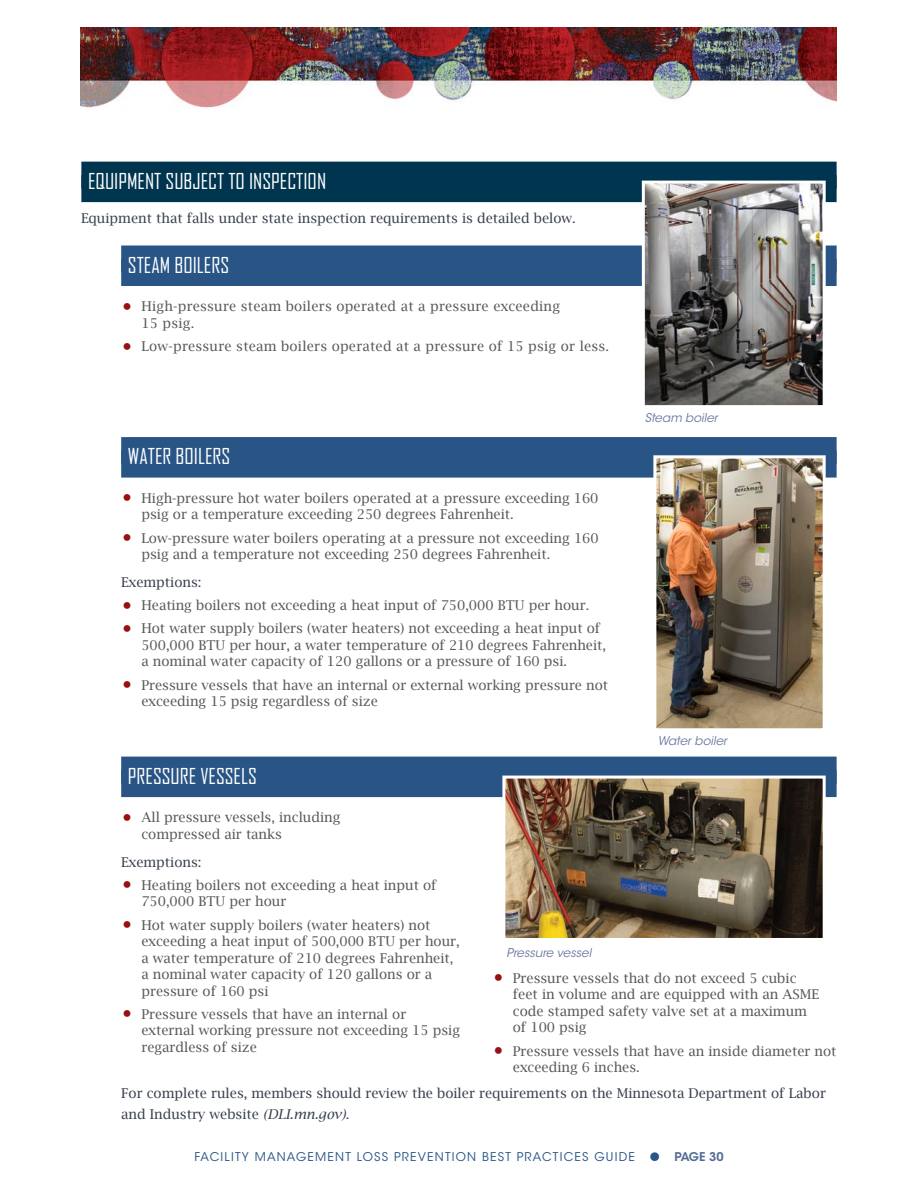
<style>
.page{position:relative;width:918px;height:1188px;background:#fff}
.page>*{position:absolute;margin:0;border:0;box-sizing:border-box;transform-origin:0 0}
.Subsection_Blue_Rule{font:21px "Agency FB";color:#fff}
.t1{font:13.5px/16.5px "Lucida Bright";color:#57585a}
.t2{font:13.5px/21px "Lucida Bright";color:#373f4d}
.t3{font:12px "ITC Avant Garde Std";letter-spacing:.1em;color:#285486}
.t4{font:italic 12px "ITC Avant Garde Std";color:#69779f}
.t5{font:600 12px "ITC Avant Garde Std";letter-spacing:-.025em;color:#546b96}
.s1{font-style:italic}
</style>
<div class="page">
<img style="left:81px;top:27px;width:756px;height:81px">
<div style="left:81px;top:162px;width:756px;height:27px;background:#003550"></div>
<div style="left:81px;top:175px;width:756px;height:27px;background:#003550"></div>
<div style="left:121px;top:246px;width:716px;height:27px;background:#285486"></div>
<div style="left:121px;top:259px;width:716px;height:27px;background:#285486"></div>
<div style="left:121px;top:437px;width:716px;height:27px;background:#285486"></div>
<div style="left:121px;top:451px;width:716px;height:27px;background:#285486"></div>
<img style="left:646px;top:185px;width:176px;height:219px">
<div style="left:642px;top:181px;width:184px;height:227px;border:3px solid #fff"></div>
<img style="left:657px;top:459px;width:165px;height:268px">
<div style="left:653px;top:455px;width:173px;height:276px;border:3px solid #fff"></div>
<div style="left:121px;top:757px;width:716px;height:27px;background:#285486"></div>
<div style="left:121px;top:770px;width:716px;height:27px;background:#285486"></div>
<img style="left:506px;top:780px;width:316px;height:157px">
<div style="left:502px;top:776px;width:324px;height:165px;border:3px solid #fff"></div>
<p class="Subsection_Blue_Rule" style="left:88px;top:168px;width:240px">EQUIPMENT SUBJECT TO INSPECTION</p>
<p class="t2" style="left:81px;top:208px;width:496px">Equipment that falls under state inspection requirements is detailed below.</p>
<p class="Subsection_Blue_Rule" style="left:128px;top:252px;width:103px">STEAM BOILERS</p>
<p class="t1" style="left:141px;top:298px;width:420px">High-pressure steam boilers operated at a pressure exceeding<br>15 psig.</p>
<p class="t1" style="left:141px;top:338px;width:469px">Low-pressure steam boilers operated at a pressure of 15 psig or less.</p>
<p class="Subsection_Blue_Rule" style="left:128px;top:443px;width:104px">WATER BOILERS</p>
<p class="t1" style="left:141px;top:490px;width:459px">High-pressure hot water boilers operated at a pressure exceeding 160 psig or a temperature exceeding 250 degrees Fahrenheit.</p>
<p class="t1" style="left:141px;top:530px;width:459px">Low-pressure water boilers operating at a pressure not exceeding 160 psig and a temperature not exceeding 250 degrees Fahrenheit.</p>
<p class="t2" style="left:121px;top:572px;width:82px">Exemptions:</p>
<p class="t1" style="left:141px;top:597px;width:449px">Heating boilers not exceeding a heat input of 750,000 BTU per hour.</p>
<p class="t1" style="left:141px;top:620px;width:466px">Hot water supply boilers (water heaters) not exceeding a heat input of<br>500,000 BTU per hour, a water temperature of 210 degrees Fahrenheit, a nominal water capacity of 120 gallons or a pressure of 160 psi.</p>
<p class="t1" style="left:141px;top:677px;width:468px">Pressure vessels that have an internal or external working pressure not exceeding 15 psig regardless of size</p>
<p class="t4" style="left:645px;top:411px;width:75px">Steam boiler</p>
<p class="t4" style="left:658px;top:733px;width:71px">Water boiler</p>
<p class="Subsection_Blue_Rule" style="left:128px;top:763px;width:131px">PRESSURE VESSELS</p>
<p class="t1" style="left:141px;top:809px;width:201px">All pressure vessels, including compressed air tanks</p>
<p class="t2" style="left:121px;top:851px;width:82px">Exemptions:</p>
<p class="t1" style="left:141px;top:877px;width:297px">Heating boilers not exceeding a heat input of<br>750,000 BTU per hour</p>
<p class="t1" style="left:141px;top:917px;width:320px">Hot water supply boilers (water heaters) not exceeding a heat input of 500,000 BTU per hour, a water temperature of 210 degrees Fahrenheit, a nominal water capacity of 120 gallons or a pressure of 160 psi</p>
<p class="t1" style="left:141px;top:1006px;width:320px">Pressure vessels that have an internal or external working pressure not exceeding 15 psig regardless of size</p>
<p class="t4" style="left:507px;top:946px;width:86px">Pressure vessel</p>
<p class="t1" style="left:513px;top:970px;width:308px">Pressure vessels that do not exceed 5 cubic feet in volume and are equipped with an ASME code stamped safety valve set at a maximum of 100 psig</p>
<p class="t1" style="left:513px;top:1043px;width:325px">Pressure vessels that have an inside diameter not exceeding 6 inches.</p>
<p class="t2" style="left:121px;top:1083px;width:706px">For complete rules, members should review the boiler requirements on the Minnesota Department of Labor and Industry website <span class="s1">(DLI.mn.gov)</span>.</p>
<p class="t3" style="left:194px;top:1149px;width:442px">FACILITY MANAGEMENT LOSS PREVENTION BEST PRACTICES GUIDE</p>
<p class="t5" style="left:674px;top:1149px;width:51px">PAGE 30</p>
</div>
